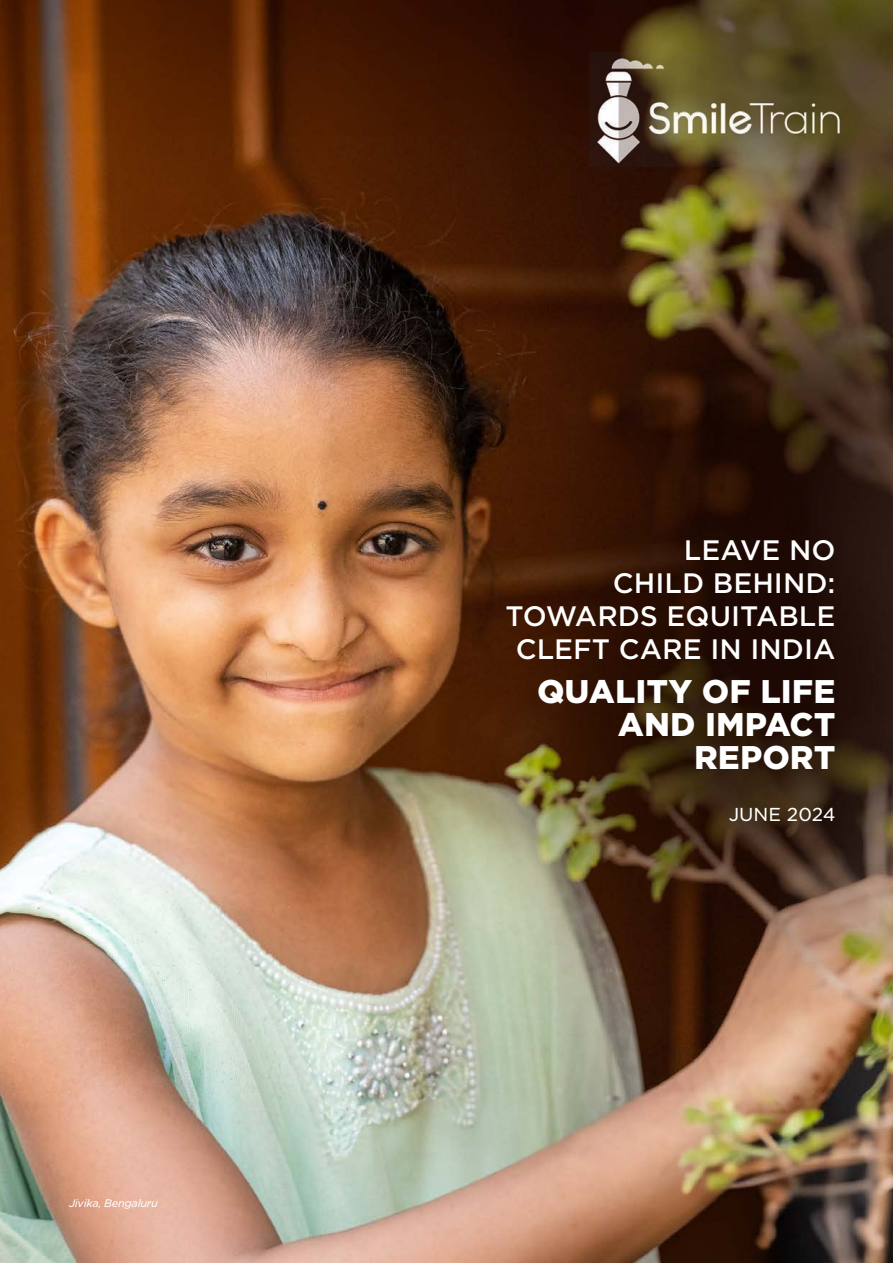
<style>
.page{position:relative;width:893px;height:1263px;background:#fff}
.page>*{position:absolute;margin:0;border:0;box-sizing:border-box;transform-origin:0 0}
.t1{font:900 31.5px/33px "Gotham S Sm";color:#fff;text-align:right}
.t2{font:500 27px/33px "Gotham S Sm";color:#fff;text-align:right}
.t3{font:18px "Gotham S Sm";color:#fff}
.t4{font:italic 10.5px "Gotham S Sm";letter-spacing:-.03em;color:#fff}
</style>
<div class="page">
<img style="left:0;top:0;width:893px;height:1263px">
<img style="left:590px;top:52px;width:253px;height:114px">
<p class="t4" style="left:69px;top:1196px;width:90px">Jivika, Bengaluru</p>
<p class="t2" style="left:506px;top:533px;width:331px">LEAVE NO<br>CHILD BEHIND:<br>TOWARDS EQUITABLE<br>CLEFT CARE IN INDIA</p>
<p class="t1" style="left:537px;top:674px;width:300px">QUALITY OF LIFE<br>AND IMPACT<br>REPORT</p>
<p class="t3" style="left:729px;top:802px;width:108px">JUNE 2024</p>
</div>
